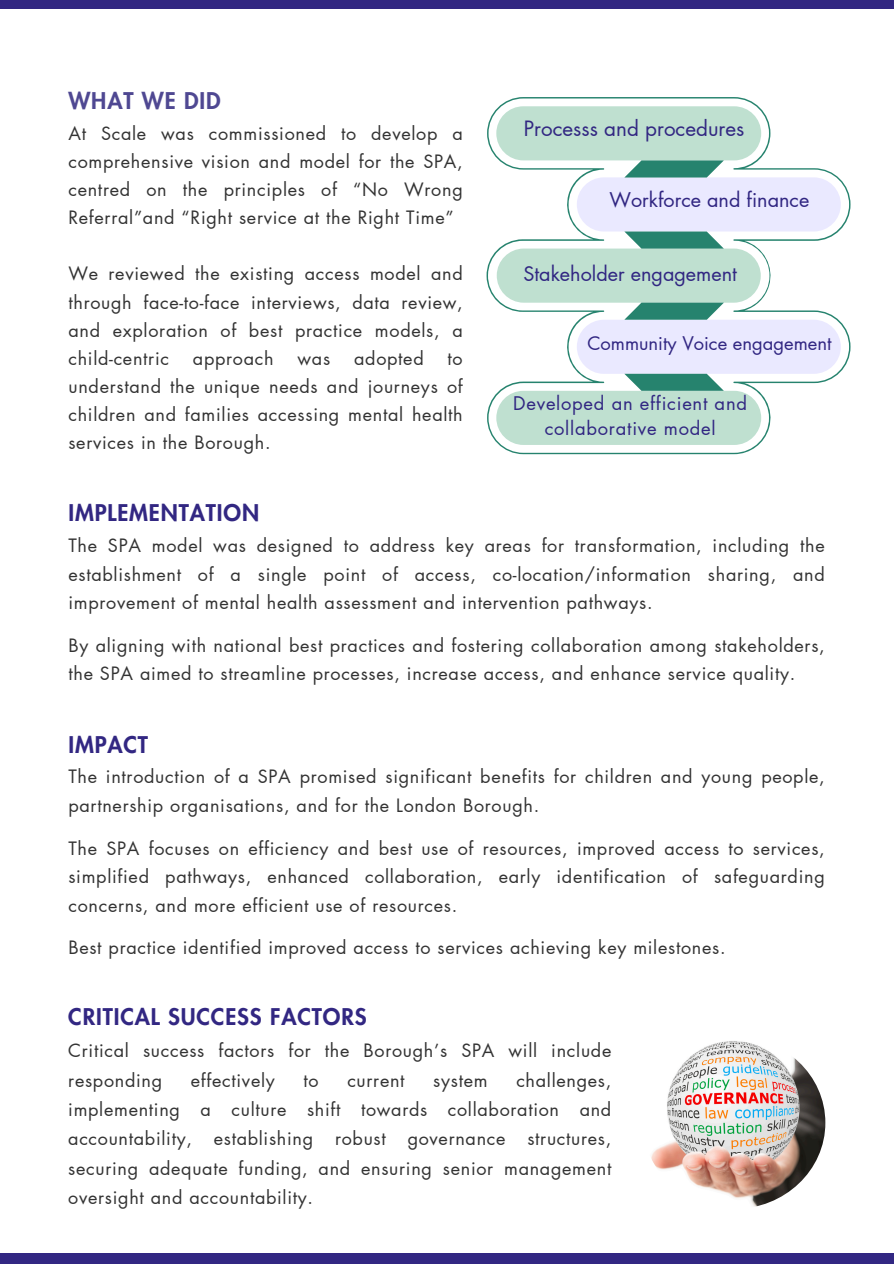
<style>
.page{position:relative;width:894px;height:1264px;background:#fff}
.page>*{position:absolute;margin:0;border:0;box-sizing:border-box;transform-origin:0 0}
.t1{font:800 22.5px "Futura LT Pro";letter-spacing:.04em;color:#322782}
.t2{font:800 22.5px "Futura LT Pro";letter-spacing:.04em;color:#4f4892}
.t3{font:20.55px "Futura LT Pro";color:#322782}
.t4{font:19.8px "Futura LT Pro";color:#312682}
.t5{font:18.45px/25.5px "Futura LT Pro";letter-spacing:.04em;color:#312682;text-align:center}
.t6{font:18.45px "Futura LT Pro";color:#312682}
.t7{font:18px/28.2px "Futura LT Pro";letter-spacing:.04em;color:#333;text-align:justify}
</style>
<div class="page">
<div style="left:0;top:0;width:893px;height:9px;background:#322782"></div>
<svg style="left:486px;top:97px;width:363px;height:357px"></svg>
<svg style="left:624px;top:160px;width:99px;height:17px"></svg>
<svg style="left:624px;top:231px;width:99px;height:18px"></svg>
<svg style="left:624px;top:302px;width:99px;height:18px"></svg>
<svg style="left:624px;top:374px;width:99px;height:17px"></svg>
<div style="left:0;top:1253px;width:893px;height:10px;background:#322782"></div>
<img style="left:642px;top:1036px;width:183px;height:172px;border-radius:50%">
<h1 class="t2" style="left:68px;top:91px;width:154px">WHAT WE DID</h1>
<h1 class="t7" style="left:68px;top:120px;width:396px">At Scale was commissioned to develop a comprehensive vision and model for the SPA, centred on the principles of “No Wrong Referral”and “Right service at the Right Time”</h1>
<p class="t7" style="left:68px;top:260px;width:396px">We reviewed the existing access model and through face-to-face interviews, data review, and exploration of best practice models, a child-centric</p>
<p class="t7" style="left:193px;top:345px;width:82px">approach</p>
<p class="t7" style="left:297px;top:345px;width:34px">was</p>
<p class="t7" style="left:354px;top:345px;width:71px">adopted</p>
<p class="t7" style="left:68px;top:345px;width:396px;text-indent:379px">to understand the unique needs and journeys of children and families accessing mental health services in the Borough.</p>
<p class="t3" style="left:523px;top:119px;width:222px">Processs and procedures</p>
<p class="t4" style="left:609px;top:190px;width:201px">Workforce and finance</p>
<p class="t4" style="left:523px;top:265px;width:215px">Stakeholder engagement</p>
<p class="t6" style="left:587px;top:334px;width:245px">Community Voice engagement</p>
<h1 class="t5" style="left:513px;top:391px;width:235px">Developed an efficient and collaborative model</h1>
<p class="t1" style="left:68px;top:502px;width:192px">IMPLEMENTATION</p>
<p class="t7" style="left:68px;top:532px;width:757px">The SPA model was designed to address key areas for transformation, including the establishment of a single point of access, co-location/information sharing, and improvement of mental health assessment and intervention pathways.</p>
<p class="t7" style="left:68px;top:631px;width:757px">By aligning with national best practices and fostering collaboration among stakeholders, the SPA aimed to streamline processes, increase access, and enhance service quality.</p>
<p class="t1" style="left:68px;top:734px;width:81px">IMPACT</p>
<p class="t7" style="left:68px;top:763px;width:757px">The introduction of a SPA promised significant benefits for children and young people, partnership organisations, and for the London Borough.</p>
<p class="t7" style="left:68px;top:834px;width:757px">The SPA focuses on efficiency and best use of resources, improved access to services, simplified pathways, enhanced collaboration, early identification of safeguarding concerns, and more efficient use of resources.</p>
<p class="t7" style="left:68px;top:934px;width:658px">Best practice identified improved access to services achieving key milestones.</p>
<p class="t1" style="left:68px;top:1006px;width:300px">CRITICAL SUCCESS FACTORS</p>
<p class="t7" style="left:68px;top:1037px;width:544px;line-height:29.2px">Critical success factors for the Borough’s SPA will include responding</p>
<p class="t7" style="left:191px;top:1066px;width:85px">effectively</p>
<p class="t7" style="left:303px;top:1066px;width:17px">to</p>
<p class="t7" style="left:347px;top:1066px;width:59px">current</p>
<p class="t7" style="left:433px;top:1066px;width:56px">system</p>
<p class="t7" style="left:68px;top:1066px;width:544px;line-height:29.2px;text-indent:448px">challenges, implementing a culture shift towards collaboration and accountability, establishing robust governance structures, securing adequate funding, and ensuring senior management oversight and accountability.</p>
</div>
